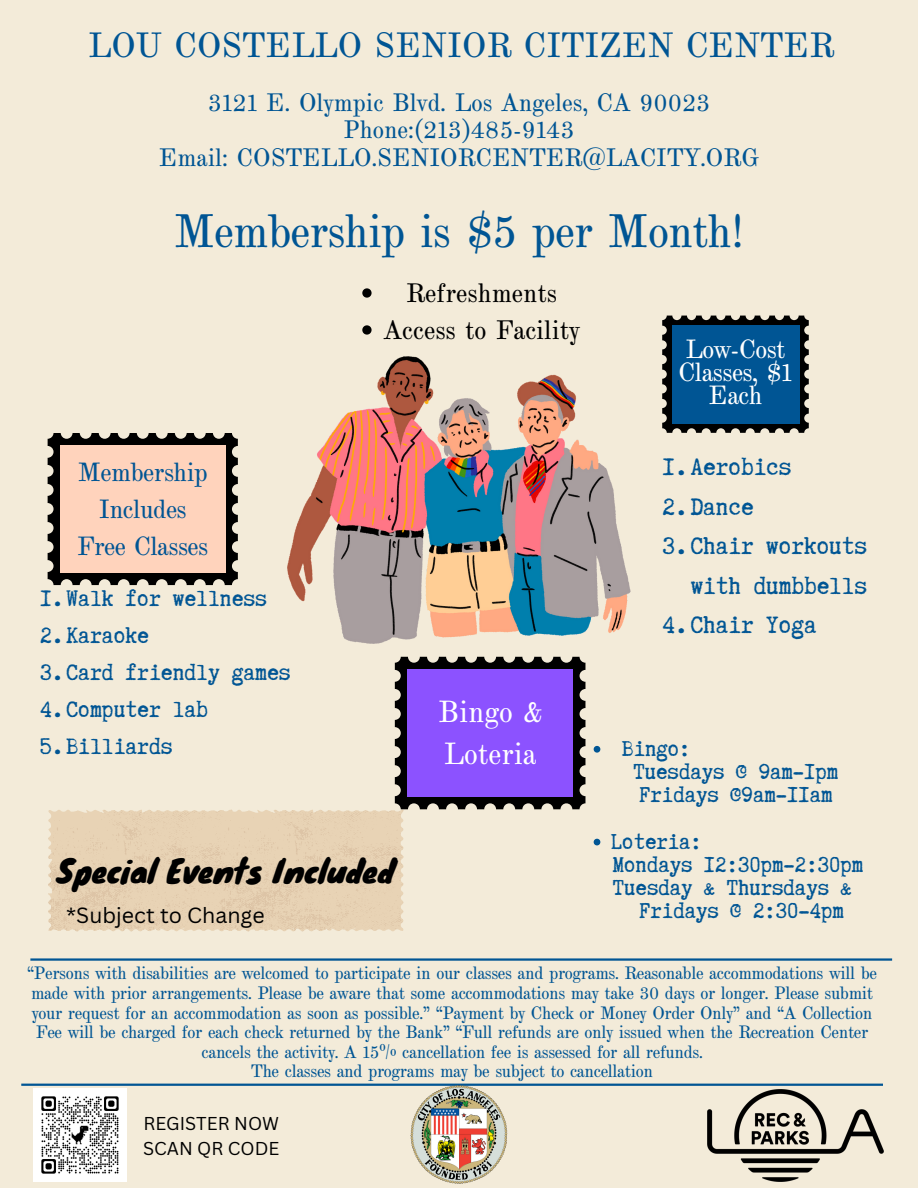
<style>
.page{position:relative;width:918px;height:1188px;background:#f3ebd9}
.page>*{position:absolute;margin:0;border:0;box-sizing:border-box;transform-origin:0 0}
.t1{font:46.8px "TT Marxiana Antiqua";letter-spacing:-.02em;color:#005594}
.t2{font:34.95px "TT Marxiana Antiqua";color:#005594}
.t3{font:31.05px "Knewave";color:#000}
.t4{font:30.45px/42.3px "TT Marxiana Antiqua";color:#fff}
.t5{font:28.35px/39.5px "Truetypewriter Polygl OTT";color:#005594;text-align:right}
.t6{font:26.55px "Truetypewriter Polygl OTT";color:#005594}
.t7{font:26.55px "TT Marxiana Antiqua";color:#000}
.t8{font:26.25px/36.6px "TT Marxiana Antiqua";letter-spacing:-.02em;color:#005594;text-align:center}
.t9{font:26.25px/23.2px "TT Marxiana Antiqua";letter-spacing:-.02em;color:#fff;text-align:center}
.t10{font:25.65px/23.2px "Truetypewriter Polygl OTT";color:#005594}
.t11{font:25.2px/27.3px "TT Marxiana Antiqua";color:#005594;text-align:center}
.t12{font:21.3px "Canva Sans";color:#000}
.t13{font:18.15px/25.2px "Canva Sans";color:#000}
.t14{font:17.85px/19.5px "TT Marxiana Antiqua";letter-spacing:-.02em;color:#005594;text-align:center}
</style>
<div class="page">
<hr style="left:30px;top:958px;width:862px;height:3px;background:#005594">
<hr style="left:21px;top:1084px;width:862px;height:2px;background:#005594">
<svg style="left:48px;top:433px;width:190px;height:152px"></svg>
<div style="left:60px;top:445px;width:165px;height:128px;background:#ffd3bc"></div>
<svg style="left:663px;top:316px;width:146px;height:117px"></svg>
<div style="left:672px;top:325px;width:127px;height:98px;background:#005594"></div>
<img style="left:288px;top:356px;width:343px;height:287px">
<img style="left:33px;top:1088px;width:94px;height:93px">
<svg style="left:48px;top:657px;width:537px;height:275px"></svg>
<div style="left:407px;top:669px;width:166px;height:128px;background:#8c52ff"></div>
<img style="left:410px;top:1085px;width:97px;height:98px">
<img style="left:708px;top:1090px;width:175px;height:91px">
<svg style="left:362px;top:288px;width:10px;height:10px"></svg>
<svg style="left:362px;top:325px;width:10px;height:10px"></svg>
<svg style="left:594px;top:746px;width:6px;height:7px"></svg>
<svg style="left:594px;top:839px;width:6px;height:6px"></svg>
<p class="t2" style="left:88px;top:20px;width:748px">LOU COSTELLO SENIOR CITIZEN CENTER</p>
<h4 class="t11" style="left:208px;top:89px;width:504px">3121 E. Olympic Blvd. Los Angeles, CA 90023<br>Phone:(213)485-9143</h4>
<p class="t11" style="left:159px;top:143px;width:602px">Email: COSTELLO.SENIORCENTER@LACITY.ORG</p>
<p class="t1" style="left:174px;top:198px;width:572px">Membership is $5 per Month!</p>
<p class="t8" style="left:77px;top:454px;width:133px">Membership<br>Includes<br>Free Classes</p>
<h4 class="t6" style="left:40px;top:585px;width:228px">1.Walk for wellness</h4>
<p class="t6" style="left:40px;top:622px;width:110px">2.Karaoke</p>
<p class="t6" style="left:40px;top:659px;width:252px">3.Card friendly games</p>
<p class="t6" style="left:40px;top:695px;width:169px">4.Computer lab</p>
<p class="t6" style="left:40px;top:732px;width:134px">5.Billiards</p>
<p class="t7" style="left:406px;top:275px;width:152px">Refreshments</p>
<p class="t7" style="left:384px;top:312px;width:198px">Access to Facility</p>
<p class="t4" style="left:438px;top:690px;width:106px">Bingo &amp;<br>Loteria</p>
<h4 class="t3" style="left:57px;top:846px;width:340px">Special Events Included</h4>
<p class="t12" style="left:66px;top:900px;width:200px">*Subject to Change</p>
<p class="t9" style="left:679px;top:337px;width:116px">Low-Cost<br>Classes, $1<br>Each</p>
<p class="t5" style="left:663px;top:447px;width:130px">1.Aerobics</p>
<p class="t5" style="left:663px;top:487px;width:93px">2.Dance</p>
<h3 class="t5" style="left:663px;top:526px;width:206px">3.Chair workouts with dumbbells</h3>
<p class="t5" style="left:663px;top:605px;width:156px">4.Chair Yoga</p>
<h4 class="t10" style="left:622px;top:737px;width:70px">Bingo:</h4>
<p class="t10" style="left:634px;top:760px;width:206px">Tuesdays @ 9am-1pm<br>Fridays @9am-11am</p>
<h3 class="t10" style="left:611px;top:829px;width:93px">Loteria:</h3>
<h5 class="t10" style="left:613px;top:853px;width:252px;text-align:center">Mondays 12:30pm-2:30pm<br>Tuesday &amp; Thursdays &amp;<br>Fridays @ 2:30-4pm</h5>
<p class="t14" style="left:27px;top:963px;width:851px">“Persons with disabilities are welcomed to participate in our classes and programs. Reasonable accommodations will be made with prior arrangements. Please be aware that some accommodations may take 30 days or longer. Please submit your request for an accommodation as soon as possible.” “Payment by Check or Money Order Only” and “A Collection Fee will be charged for each check returned by the Bank” “Full refunds are only issued when the Recreation Center cancels the activity. A 15% cancellation fee is assessed for all refunds.</p>
<p class="t14" style="left:251px;top:1061px;width:403px">The classes and programs may be subject to cancellation</p>
<p class="t13" style="left:143px;top:1110px;width:138px">REGISTER NOW<br>SCAN QR CODE</p>
</div>
